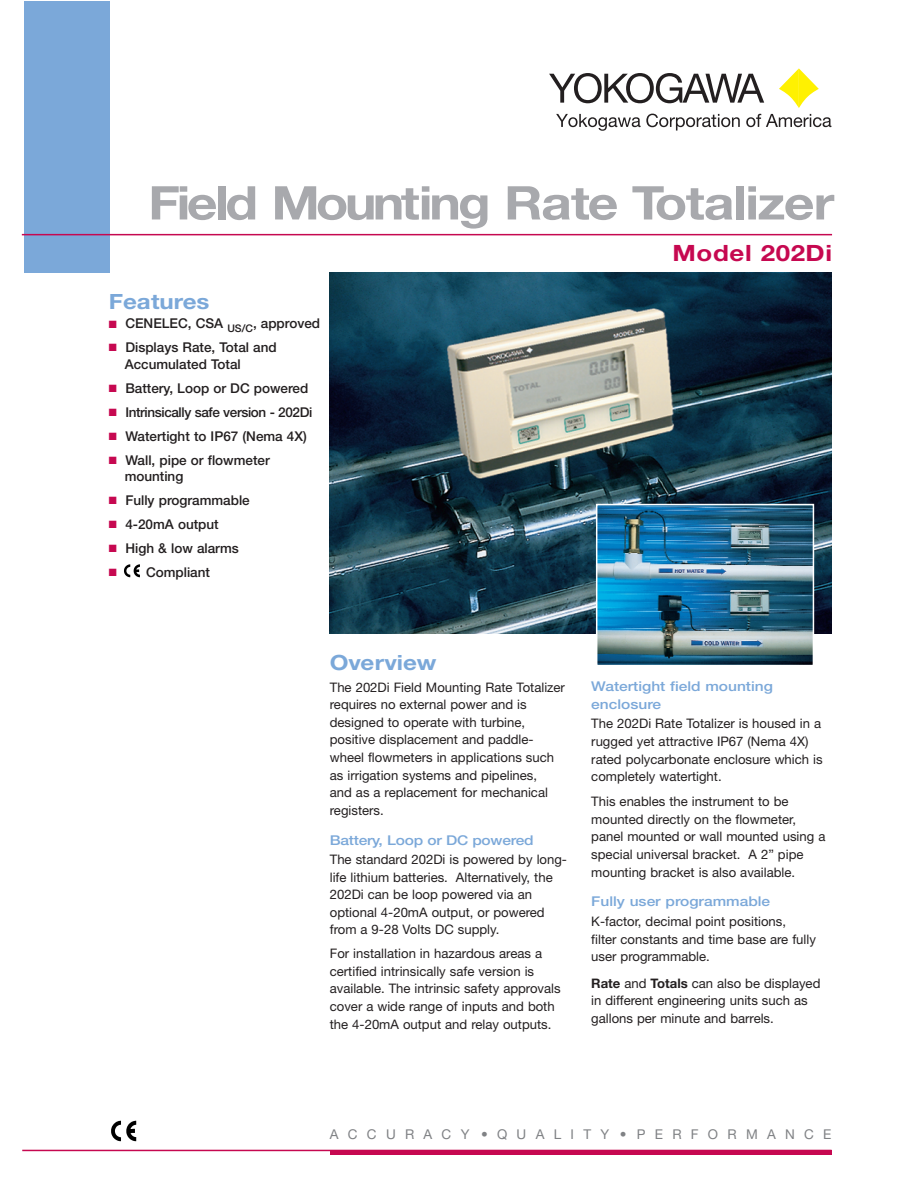
<style>
.page{position:relative;width:918px;height:1188px;background:#fff}
.page>*{position:absolute;margin:0;border:0;box-sizing:border-box;transform-origin:0 0}
.t1{font:700 46.5px "Helvetica Neue";letter-spacing:-.04em;color:#a8a9ad;scale:1.15 1}
.t2{font:700 22.5px "Helvetica Neue";letter-spacing:.02em;color:#c60850;scale:1.15 1}
.t3{font:700 21px "Helvetica Neue";color:#7ba8d9;scale:1.15 1}
.t4{font:500 13.5px/16.5px "Helvetica Neue";color:#231f20}
.t5{font:500 13.5px/17.5px "Helvetica Neue";color:#7ba8d9;scale:1.15 1}
.t6{font:500 13.5px "Helvetica Neue";letter-spacing:-.03em;color:#231f20}
.t7{font:13.5px "Helvetica Neue";letter-spacing:.69em;color:#808285}
.t8{font:13.2px/17.5px "Helvetica Neue";color:#231f20}
.s1{color:#c60850}
.s2{font-weight:700}
</style>
<div class="page">
<svg style="left:549px;top:73px;width:215px;height:30px"></svg>
<svg style="left:779px;top:68px;width:40px;height:40px"></svg>
<svg style="left:556px;top:114px;width:184px;height:17px"></svg>
<svg style="left:746px;top:114px;width:85px;height:13px"></svg>
<img style="left:330px;top:272px;width:502px;height:362px">
<hr style="left:22px;top:1150px;width:810px;height:1px;background:#c60850">
<div style="left:330px;top:1150px;width:502px;height:5px;background:#c60850"></div>
<div style="left:24px;top:2px;width:85px;height:270px;background:#7ba8d9"></div>
<hr style="left:22px;top:234px;width:810px;height:1px;background:#c60850">
<img style="left:111px;top:1120px;width:26px;height:22px">
<img style="left:124px;top:564px;width:16px;height:14px">
<img style="left:599px;top:507px;width:212px;height:156px">
<div style="left:596px;top:504px;width:218px;height:162px;border:2px solid #fff"></div>
<h1 class="t1" style="left:148px;top:186px;width:598px">Field Mounting Rate Totalizer</h1>
<h3 class="t3" style="left:109px;top:294px;width:89px">Features</h3>
<p class="t4" style="left:109px;top:317px;width:213px"><span class="s1">■</span> CENELEC, CSA <sub>US/C</sub>, approved</p>
<p class="t4" style="left:125px;top:340px;width:154px;text-indent:-16px"><span class="s1">■</span> Displays Rate, Total and<br>Accumulated Total</p>
<p class="t4" style="left:109px;top:381px;width:201px"><span class="s1">■</span> Battery, Loop or DC powered</p>
<p class="t6" style="left:109px;top:407px;width:205px"><span class="s1">■</span> Intrinsically safe version - 202Di</p>
<p class="t4" style="left:109px;top:429px;width:200px"><span class="s1">■</span> Watertight to IP67 (Nema 4X)</p>
<p class="t4" style="left:125px;top:453px;width:147px;text-indent:-16px"><span class="s1">■</span> Wall, pipe or flowmeter mounting</p>
<p class="t4" style="left:109px;top:493px;width:143px"><span class="s1">■</span> Fully programmable</p>
<p class="t4" style="left:109px;top:517px;width:112px"><span class="s1">■</span> 4-20mA output</p>
<p class="t4" style="left:109px;top:541px;width:132px"><span class="s1">■</span> High &amp; low alarms</p>
<p class="t4" style="left:109px;top:565px;width:103px"><span class="s1">■</span> Compliant</p>
<h2 class="t2" style="left:673px;top:245px;width:140px">Model 202Di</h2>
<h3 class="t3" style="left:330px;top:655px;width:94px">Overview</h3>
<p class="t8" style="left:330px;top:680px;width:237px">The 202Di Field Mounting Rate Totalizer requires no external power and is designed to operate with turbine, positive displacement and paddle&shy;wheel flowmeters in applications such as irrigation systems and pipelines,<br>and as a replacement for mechanical registers.</p>
<p class="t5" style="left:330px;top:832px;width:179px">Battery, Loop or DC powered</p>
<p class="t8" style="left:330px;top:852px;width:239px">The standard 202Di is powered by long&shy;life lithium batteries. Alternatively, the 202Di can be loop powered via an optional 4-20mA output, or powered from a 9-28 Volts DC supply.</p>
<p class="t8" style="left:330px;top:946px;width:232px">For installation in hazardous areas a certified intrinsically safe version is available. The intrinsic safety approvals cover a wide range of inputs and both the 4-20mA output and relay outputs.</p>
<p class="t5" style="left:591px;top:679px;width:159px">Watertight field mounting enclosure</p>
<p class="t8" style="left:591px;top:716px;width:233px">The 202Di Rate Totalizer is housed in a rugged yet attractive IP67 (Nema 4X) rated polycarbonate enclosure which is completely watertight.</p>
<p class="t8" style="left:591px;top:794px;width:236px">This enables the instrument to be mounted directly on the flowmeter, panel mounted or wall mounted using a special universal bracket. A 2” pipe mounting bracket is also available.</p>
<p class="t5" style="left:591px;top:894px;width:157px">Fully user programmable</p>
<p class="t8" style="left:591px;top:914px;width:226px">K-factor, decimal point positions,<br>filter constants and time base are fully user programmable.</p>
<p class="t8" style="left:591px;top:975px;width:231px"><span class="s2">Rate</span> and <span class="s2">Totals</span> can also be displayed in different engineering units such as gallons per minute and barrels.</p>
<p class="t7" style="left:330px;top:1129px;width:503px">ACCURACY •QUALITY•PERFORMANCE</p>
</div>
